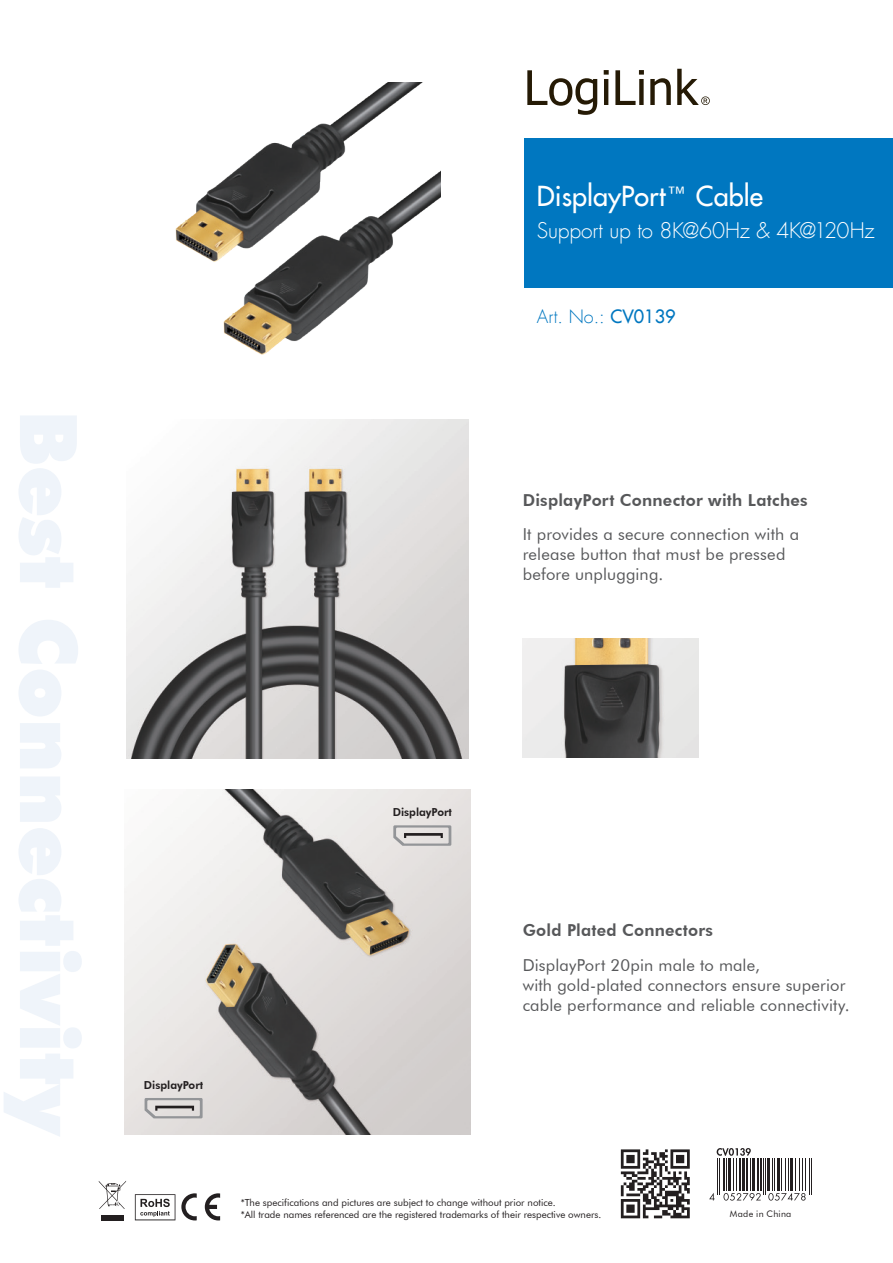
<style>
.page{position:relative;width:893px;height:1263px;background:#fff}
.page>*{position:absolute;margin:0;border:0;box-sizing:border-box;transform-origin:0 0}
.Produktname{font:27px "Futura LT";color:#fff}
.t1{font:300 21px "Futura LT";letter-spacing:-.01em;color:#fff}
.t2{font:300 18px "Futura LT";color:#0077c0}
.Fließtext{font:16.5px "Futura BT";letter-spacing:.01em;color:#57585a}
.subline{font:800 16.5px "Futura BT";letter-spacing:.015em;color:#57585a}
.t3{font:800 11.1px "Futura BT";color:#231f20}
.t4{font:9.75px/11.7px "Futura BT";color:#231f20}
.Fließtext-2{font:9px "Futura BT";letter-spacing:.035em;color:#231f20}
.s1{font-family:"Futura BT"}
.s2{font-weight:400}
</style>
<div class="page">
<svg style="left:135px;top:1194px;width:40px;height:26px"></svg>
<svg style="left:99px;top:1181px;width:27px;height:28px"></svg>
<div style="left:101px;top:1215px;width:23px;height:5px;background:#231f20"></div>
<svg style="left:181px;top:1193px;width:16px;height:27px"></svg>
<svg style="left:205px;top:1193px;width:15px;height:27px"></svg>
<svg style="left:527px;top:69px;width:183px;height:46px"></svg>
<div style="left:524px;top:138px;width:369px;height:150px;background:#0077c0"></div>
<img style="left:124px;top:789px;width:346px;height:346px">
<svg style="left:393px;top:825px;width:58px;height:21px"></svg>
<svg style="left:145px;top:1098px;width:58px;height:20px"></svg>
<img style="left:175px;top:82px;width:266px;height:273px">
<img style="left:126px;top:420px;width:342px;height:338px">
<img style="left:523px;top:639px;width:175px;height:118px">
<svg style="left:621px;top:1149px;width:69px;height:69px"></svg>
<svg style="left:717px;top:1148px;width:34px;height:8px"></svg>
<svg style="left:709px;top:1193px;width:6px;height:7px"></svg>
<svg style="left:723px;top:1193px;width:38px;height:7px"></svg>
<svg style="left:768px;top:1193px;width:38px;height:7px"></svg>
<hr style="left:717px;top:1158px;width:1px;height:37px;background:#231f20">
<hr style="left:719px;top:1158px;width:1px;height:37px;background:#231f20">
<hr style="left:723px;top:1158px;width:2px;height:32px;background:#231f20">
<hr style="left:726px;top:1158px;width:1px;height:32px;background:#231f20">
<hr style="left:728px;top:1158px;width:3px;height:32px;background:#231f20">
<hr style="left:733px;top:1158px;width:1px;height:32px;background:#231f20">
<hr style="left:736px;top:1158px;width:1px;height:32px;background:#231f20">
<hr style="left:739px;top:1158px;width:2px;height:32px;background:#231f20">
<hr style="left:742px;top:1158px;width:3px;height:32px;background:#231f20">
<hr style="left:746px;top:1158px;width:2px;height:32px;background:#231f20">
<hr style="left:750px;top:1158px;width:1px;height:32px;background:#231f20">
<hr style="left:752px;top:1158px;width:3px;height:32px;background:#231f20">
<hr style="left:757px;top:1158px;width:2px;height:32px;background:#231f20">
<hr style="left:760px;top:1158px;width:2px;height:32px;background:#231f20">
<hr style="left:763px;top:1158px;width:1px;height:37px;background:#231f20">
<hr style="left:765px;top:1158px;width:1px;height:37px;background:#231f20">
<hr style="left:767px;top:1158px;width:3px;height:32px;background:#231f20">
<hr style="left:772px;top:1158px;width:1px;height:32px;background:#231f20">
<hr style="left:774px;top:1158px;width:1px;height:32px;background:#231f20">
<hr style="left:777px;top:1158px;width:3px;height:32px;background:#231f20">
<hr style="left:781px;top:1158px;width:1px;height:32px;background:#231f20">
<hr style="left:785px;top:1158px;width:1px;height:32px;background:#231f20">
<hr style="left:788px;top:1158px;width:1px;height:32px;background:#231f20">
<hr style="left:790px;top:1158px;width:3px;height:32px;background:#231f20">
<hr style="left:795px;top:1158px;width:1px;height:32px;background:#231f20">
<hr style="left:799px;top:1158px;width:1px;height:32px;background:#231f20">
<hr style="left:802px;top:1158px;width:1px;height:32px;background:#231f20">
<hr style="left:805px;top:1158px;width:1px;height:32px;background:#231f20">
<hr style="left:809px;top:1158px;width:1px;height:37px;background:#231f20">
<hr style="left:811px;top:1158px;width:1px;height:37px;background:#231f20">
<p class="Produktname" style="left:537px;top:179px;width:228px">DisplayPort<span class="s1">™</span> Cable</p>
<p class="t1" style="left:537px;top:217px;width:339px">Support up to 8K@60Hz &amp; 4K@120Hz</p>
<p class="t2" style="left:537px;top:305px;width:140px">Art. No.: <span class="s2">CV0139</span></p>
<p class="subline" style="left:523px;top:490px;width:286px">DisplayPort Connector with Latches</p>
<p class="Fließtext" style="left:523px;top:524px;width:278px">It provides a secure connection with a</p>
<p class="Fließtext" style="left:523px;top:544px;width:264px">release button that must be pressed</p>
<p class="Fließtext" style="left:523px;top:564px;width:142px">before unplugging.</p>
<p class="t3" style="left:144px;top:1078px;width:61px">DisplayPort</p>
<p class="t3" style="left:393px;top:806px;width:61px">DisplayPort</p>
<p class="subline" style="left:523px;top:920px;width:192px">Gold Plated Connectors</p>
<p class="Fließtext" style="left:523px;top:955px;width:239px">DisplayPort 20pin male to male,</p>
<p class="Fließtext" style="left:523px;top:975px;width:324px">with gold-plated connectors ensure superior</p>
<p class="Fließtext" style="left:523px;top:995px;width:329px">cable performance and reliable connectivity.</p>
<p class="t4" style="left:241px;top:1196px;width:362px">*The specifications and pictures are subject to change without prior notice.<br>*All trade names referenced are the registered trademarks of their respective owners.</p>
<p class="Fließtext-2" style="left:730px;top:1208px;width:63px">Made in China</p>
</div>
